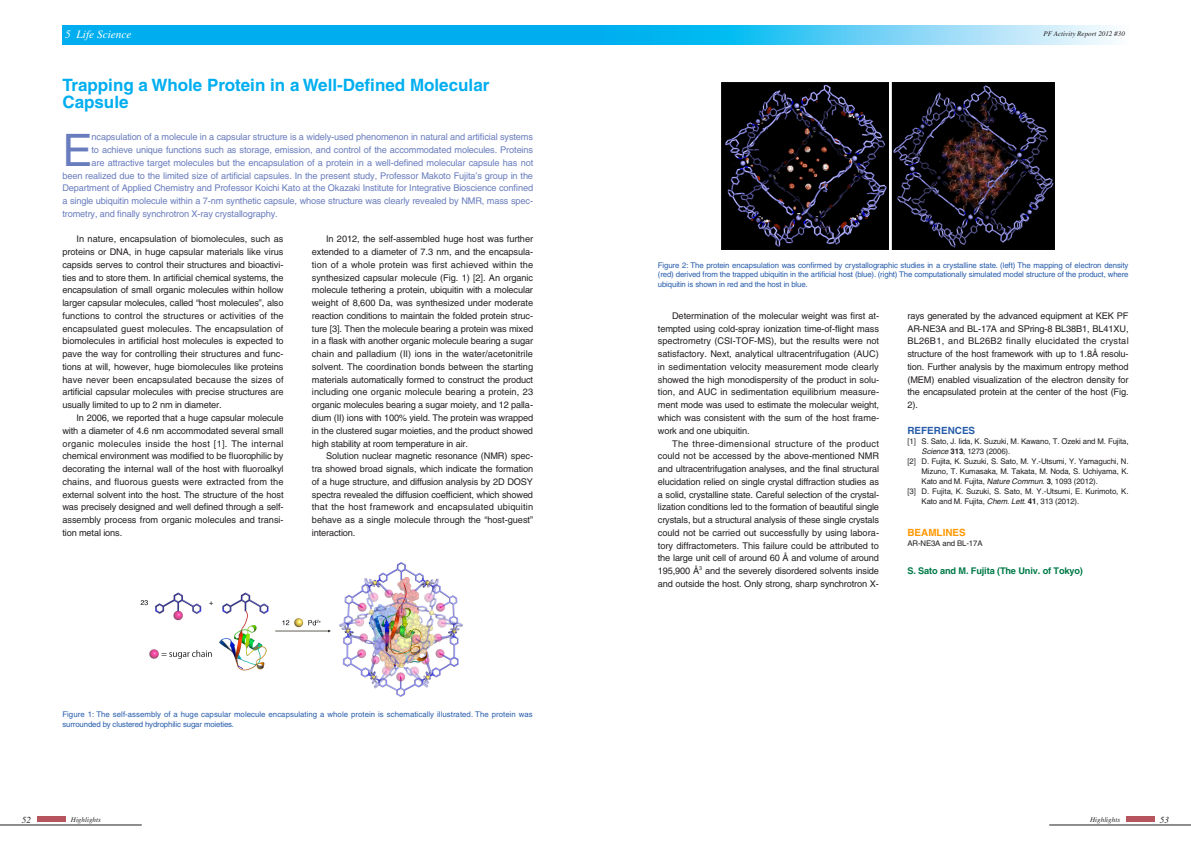
<style>
.page{position:relative;width:1191px;height:842px;background:#fff}
.page>*{position:absolute;margin:0;border:0;box-sizing:border-box;transform-origin:0 0}
.abstruct{font:44.7px "Helvetica";color:#697dbe}
.節題{font:700 17px/17px "Helvetica";color:#00aeef}
.t1{font:italic 11.3px "Times";color:#fff}
.Reference{font:700 9.9px "Helvetica";color:#275caa}
.BEAMLINE{font:700 9.9px "Helvetica";color:#ff9700}
.本文{font:9.2px/12.8px "Helvetica";letter-spacing:-.015em;color:#231f20;text-align:justify}
.abstruct-2{font:9.2px "Helvetica";letter-spacing:-.015em;color:#697dbe}
.著者{font:700 9.2px "Helvetica";letter-spacing:-.015em;color:#017a47}
.t2{font:italic 9.2px "Times";color:#231f20}
.図説明{font:7.8px/9.9px "Helvetica";letter-spacing:.005em;color:#275caa}
.文献{font:7.8px/9.9px "Helvetica";letter-spacing:-.015em;color:#231f20}
.t3{font:italic 7.1px "Times";color:#231f20}
.本文-2{font:5.4px "Helvetica";color:#231f20}
.s1{font-style:italic}
.s2{font-weight:700}
</style>
<div class="page">
<hr style="left:1049px;top:825px;width:142px;height:1px;background:#231f20">
<hr style="left:0;top:825px;width:142px;height:1px;background:#231f20">
<div style="left:37px;top:816px;width:28px;height:6px;background:#b7555f"></div>
<div style="left:1126px;top:816px;width:28px;height:6px;background:#b7555f"></div>
<div style="left:62px;top:26px;width:533px;height:19px;background:#00aeef"></div>
<svg style="left:595px;top:26px;width:519px;height:19px;background:#63cff5"></svg>
<img style="left:140px;top:562px;width:323px;height:135px">
<img style="left:721px;top:82px;width:333px;height:167px">
<p class="t1" style="left:65px;top:28px;width:68px">5 Life Science</p>
<p class="t3" style="left:1043px;top:30px;width:83px">PF Activity Report 2012 #30</p>
<p class="節題" style="left:62px;top:76px;width:428px">Trapping a Whole Protein in a Well-Defined Molecular<br>Capsule</p>
<p class="abstruct" style="left:62px;top:124px;width:31px">E</p>
<p class="abstruct-2" style="left:92px;top:132px;width:443px">ncapsulation of a molecule in a capsular structure is a widely-used phenomenon in natural and artificial systems</p>
<p class="abstruct-2" style="left:92px;top:145px;width:443px">to achieve unique functions such as storage, emission, and control of the accommodated molecules. Proteins</p>
<p class="abstruct-2" style="left:92px;top:157px;width:443px">are attractive target molecules but the encapsulation of a protein in a well-defined molecular capsule has not</p>
<p class="abstruct-2" style="left:62px;top:170px;width:472px">been realized due to the limited size of artificial capsules. In the present study, Professor Makoto Fujita’s group in the</p>
<p class="abstruct-2" style="left:62px;top:183px;width:472px">Department of Applied Chemistry and Professor Koichi Kato at the Okazaki Institute for Integrative Bioscience confined</p>
<p class="abstruct-2" style="left:62px;top:196px;width:472px">a single ubiquitin molecule within a 7-nm synthetic capsule, whose structure was clearly revealed by NMR, mass spec-</p>
<p class="abstruct-2" style="left:62px;top:208px;width:217px">trometry, and finally synchrotron X-ray crystallography.</p>
<p class="本文" style="left:62px;top:233px;width:223px;text-indent:14px">In nature, encapsulation of biomolecules, such as proteins or DNA, in huge capsular materials like virus capsids serves to control their structures and bioactivi&shy;ties and to store them. In artificial chemical systems, the encapsulation of small organic molecules within hollow larger capsular molecules, called “host molecules”, also functions to control the structures or activities of the encapsulated guest molecules. The encapsulation of biomolecules in artificial host molecules is expected to pave the way for controlling their structures and func&shy;tions at will, however, huge biomolecules like proteins have never been encapsulated because the sizes of artificial capsular molecules with precise structures are usually limited to up to 2 nm in diameter.</p>
<p class="本文" style="left:62px;top:411px;width:223px;text-indent:14px">In 2006, we reported that a huge capsular molecule with a diameter of 4.6 nm accommodated several small organic molecules inside the host [1]. The internal chemical environment was modified to be fluorophilic by decorating the internal wall of the host with fluoroalkyl chains, and fluorous guests were extracted from the external solvent into the host. The structure of the host was precisely designed and well defined through a self&shy;assembly process from organic molecules and transi&shy;tion metal ions.</p>
<p class="本文" style="left:312px;top:233px;width:223px;text-indent:14px">In 2012, the self-assembled huge host was further extended to a diameter of 7.3 nm, and the encapsula&shy;tion of a whole protein was first achieved within the synthesized capsular molecule (Fig. 1) [2]. An organic molecule tethering a protein, ubiquitin with a molecular weight of 8,600 Da, was synthesized under moderate reaction conditions to maintain the folded protein struc&shy;ture [3]. Then the molecule bearing a protein was mixed in a flask with another organic molecule bearing a sugar chain and palladium (II) ions in the water/acetonitrile solvent. The coordination bonds between the starting materials automatically formed to construct the product including one organic molecule bearing a protein, 23 organic molecules bearing a sugar moiety, and 12 palla&shy;dium (II) ions with 100% yield. The protein was wrapped in the clustered sugar moieties, and the product showed high stability at room temperature in air.</p>
<p class="本文" style="left:312px;top:450px;width:223px;text-indent:14px">Solution nuclear magnetic resonance (NMR) spec&shy;tra showed broad signals, which indicate the formation of a huge structure, and diffusion analysis by 2D DOSY spectra revealed the diffusion coefficient, which showed that the host framework and encapsulated ubiquitin behave as a single molecule through the “host-guest” interaction.</p>
<p class="図説明" style="left:62px;top:709px;width:472px">Figure 1: The self-assembly of a huge capsular molecule encapsulating a whole protein is schematically illustrated. The protein was surrounded by clustered hydrophilic sugar moieties.</p>
<p class="図説明" style="left:658px;top:260px;width:472px;text-align:justify">Figure 2: The protein encapsulation was confirmed by crystallographic studies in a crystalline state. (left) The mapping of electron density (red) derived from the trapped ubiquitin in the artificial host (blue). (right) The computationally simulated model structure of the product, where ubiquitin is shown in red and the host in blue.</p>
<p class="本文" style="left:658px;top:309px;width:223px;text-indent:14px">Determination of the molecular weight was first at&shy;tempted using cold-spray ionization time-of-flight mass spectrometry (CSI-TOF-MS), but the results were not satisfactory. Next, analytical ultracentrifugation (AUC) in sedimentation velocity measurement mode clearly showed the high monodispersity of the product in solu&shy;tion, and AUC in sedimentation equilibrium measure&shy;ment mode was used to estimate the molecular weight, which was consistent with the sum of the host frame&shy;work and one ubiquitin.</p>
<p class="本文" style="left:658px;top:437px;width:223px;text-indent:14px">The three-dimensional structure of the product could not be accessed by the above-mentioned NMR and ultracentrifugation analyses, and the final structural elucidation relied on single crystal diffraction studies as a solid, crystalline state. Careful selection of the crystal&shy;lization conditions led to the formation of beautiful single crystals, but a structural analysis of these single crystals could not be carried out successfully by using labora&shy;tory diffractometers. This failure could be attributed to the large unit cell of around 60 Å and volume of around 195,900 Å</p>
<p class="本文-2" style="left:699px;top:565px;width:4px">3</p>
<p class="本文" style="left:658px;top:564px;width:223px;text-align:right">and the severely disordered solvents inside<br>and outside the host. Only strong, sharp synchrotron X-</p>
<p class="本文" style="left:907px;top:309px;width:223px">rays generated by the advanced equipment at KEK PF AR-NE3A and BL-17A and SPring-8 BL38B1, BL41XU, BL26B1, and BL26B2 finally elucidated the crystal structure of the host framework with up to 1.8Å resolu&shy;tion. Further analysis by the maximum entropy method (MEM) enabled visualization of the electron density for the encapsulated protein at the center of the host (Fig.<br>2).</p>
<p class="Reference" style="left:907px;top:424px;width:69px">REFERENCES</p>
<p class="文献" style="left:921px;top:436px;width:208px;text-indent:-14px">[1] S. Sato, J. Iida, K. Suzuki, M. Kawano, T. Ozeki and M. Fujita,<br><span class="s1">Science</span> <span class="s2">313</span>, 1273 (2006).</p>
<p class="文献" style="left:921px;top:456px;width:208px;text-align:justify;text-indent:-14px">[2] D. Fujita, K. Suzuki, S. Sato, M. Y.-Utsumi, Y. Yamaguchi, N.<br>Mizuno, T. Kumasaka, M. Takata, M. Noda, S. Uchiyama, K.<br>Kato and M. Fujita, <span class="s1">Nature Commun</span>. <span class="s2">3</span>, 1093 (2012).</p>
<p class="文献" style="left:921px;top:486px;width:208px;text-indent:-14px">[3] D. Fujita, K. Suzuki, S. Sato, M. Y.-Utsumi, E. Kurimoto, K.<br>Kato and M. Fujita, <span class="s1">Chem. Lett</span>. <span class="s2">41</span>, 313 (2012).</p>
<p class="BEAMLINE" style="left:907px;top:526px;width:60px">BEAMLINES</p>
<p class="文献" style="left:907px;top:538px;width:77px">AR-NE3A and BL-17A</p>
<p class="著者" style="left:907px;top:565px;width:177px">S. Sato and M. Fujita (The Univ. of Tokyo)</p>
<p class="t2" style="left:22px;top:814px;width:11px">52</p>
<p class="t3" style="left:71px;top:816px;width:31px">Highlights</p>
<p class="t3" style="left:1090px;top:816px;width:31px">Highlights</p>
<p class="t2" style="left:1159px;top:814px;width:11px">53</p>
</div>
